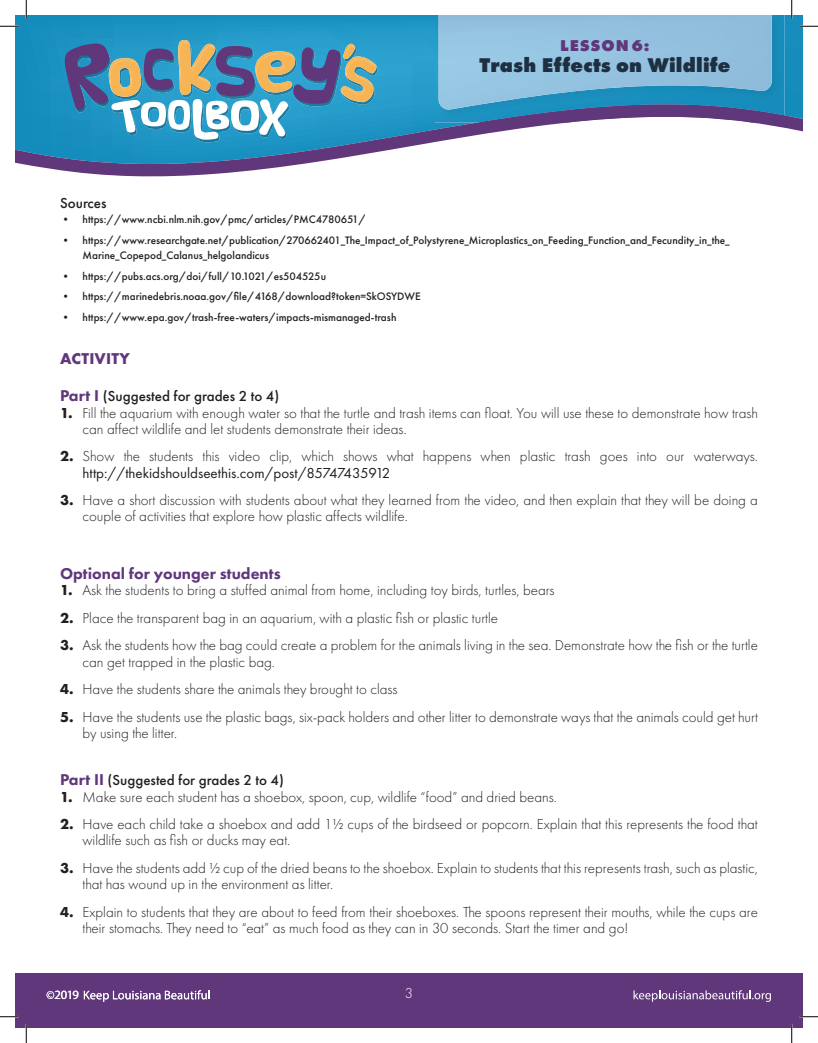
<style>
.page{position:relative;width:818px;height:1043px;background:#fff}
.page>*{position:absolute;margin:0;border:0;box-sizing:border-box;transform-origin:0 0}
.t1{font:800 20.62px "Futura PT";letter-spacing:.01em;color:#1d2f40}
.t2{font:800 16.25px "Futura PT";color:#60377c}
.t3{font:700 16.25px "Futura PT";letter-spacing:.01em;color:#60377c}
.t4{font:800 16.25px "Futura PT";letter-spacing:.06em;color:#60377c}
.t5{font:300 15px/16.2px "Futura PT";color:#231f20}
.t6{font:500 15px "Futura PT";color:#231f20}
.t7{font:300 15px "Futura PT";color:#fff}
.t8{font:12.62px "Myriad Pro";color:#fff}
.t9{font:500 11.25px/15px "Futura PT";color:#231f20}
.s1{font-weight:800;font-size:16.25px;color:#60377c}
.s2{font-weight:700}
.s3{font-weight:400}
</style>
<div class="page">
<svg style="left:15px;top:15px;width:787px;height:89px;background:#1e94c4"></svg>
<svg style="left:15px;top:104px;width:787px;height:73px"></svg>
<img style="left:435px;top:15px;width:349px;height:107px">
<img style="left:478px;top:104px;width:306px;height:18px">
<img style="left:438px;top:15px;width:333px;height:95px">
<div style="left:15px;top:972px;width:787px;height:56px;background:#61377b"></div>
<svg style="left:633px;top:990px;width:138px;height:11px"></svg>
<img style="left:355px;top:67px;width:23px;height:38px">
<img style="left:194px;top:140px;width:25px;height:2px">
<img style="left:178px;top:40px;width:37px;height:3px">
<img style="left:355px;top:56px;width:21px;height:3px">
<img style="left:355px;top:59px;width:21px;height:43px">
<svg style="left:64px;top:43px;width:291px;height:97px;background:#6395b0"></svg>
<svg style="left:47px;top:991px;width:7px;height:7px"></svg>
<svg style="left:84px;top:990px;width:125px;height:11px"></svg>
<svg style="left:0;top:25px;width:19px;height:2px"></svg>
<svg style="left:799px;top:25px;width:19px;height:2px"></svg>
<svg style="left:0;top:1016px;width:19px;height:1px"></svg>
<svg style="left:799px;top:1015px;width:19px;height:2px"></svg>
<svg style="left:25px;top:0;width:2px;height:19px"></svg>
<svg style="left:25px;top:1024px;width:2px;height:18px"></svg>
<svg style="left:790px;top:0;width:2px;height:19px"></svg>
<svg style="left:791px;top:1024px;width:1px;height:18px"></svg>
<p class="t4" style="left:560px;top:36px;width:91px">LESSON 6:</p>
<h1 class="t1" style="left:479px;top:52px;width:253px">Trash Effects on Wildlife</h1>
<p class="t6" style="left:60px;top:194px;width:48px">Sources</p>
<p class="t9" style="left:60px;top:212px;width:308px">• https://www.ncbi.nlm.nih.gov/pmc/articles/PMC4780651/</p>
<p class="t9" style="left:82px;top:233px;width:648px;text-indent:-22px">• https://www.researchgate.net/publication/270662401_The_Impact_of_Polystyrene_Microplastics_on_Feeding_Function_and_Fecundity_in_the_<br>Marine_Copepod_Calanus_helgolandicus</p>
<p class="t9" style="left:60px;top:268px;width:267px">• https://pubs.acs.org/doi/full/10.1021/es504525u</p>
<p class="t9" style="left:60px;top:289px;width:362px">• https://marinedebris.noaa.gov/file/4168/download?token=SkOSYDWE</p>
<p class="t9" style="left:60px;top:309px;width:338px">• https://www.epa.gov/trash-free-waters/impacts-mismanaged-trash</p>
<p class="t3" style="left:60px;top:348px;width:71px">ACTIVITY</p>
<p class="t6" style="left:60px;top:387px;width:221px"><span class="s1">Part I</span> (Suggested for grades 2 to 4)</p>
<p class="t5" style="left:82px;top:405px;width:677px;text-indent:-22px"><span class="s2">1.</span> Fill the aquarium with enough water so that the turtle and trash items can float. You will use these to demonstrate how trash can affect wildlife and let students demonstrate their ideas.</p>
<p class="t5" style="left:82px;top:448px;width:676px;text-indent:-22px"><span class="s2">2.</span> Show the students this video clip, which shows what happens when plastic trash goes into our waterways. <span class="s3">http://thekidshouldseethis.com/post/85747435912</span></p>
<p class="t5" style="left:82px;top:492px;width:676px;text-indent:-22px"><span class="s2">3.</span> Have a short discussion with students about what they learned from the video, and then explain that they will be doing a couple of activities that explore how plastic affects wildlife.</p>
<p class="t2" style="left:60px;top:563px;width:222px">Optional for younger students</p>
<p class="t5" style="left:60px;top:582px;width:496px"><span class="s2">1.</span> Ask the students to bring a stuffed animal from home, including toy birds, turtles, bears</p>
<p class="t5" style="left:60px;top:610px;width:439px"><span class="s2">2.</span> Place the transparent bag in an aquarium, with a plastic fish or plastic turtle</p>
<p class="t5" style="left:82px;top:637px;width:677px;text-indent:-22px"><span class="s2">3.</span> Ask the students how the bag could create a problem for the animals living in the sea. Demonstrate how the fish or the turtle can get trapped in the plastic bag.</p>
<p class="t5" style="left:60px;top:681px;width:339px"><span class="s2">4.</span> Have the students share the animals they brought to class</p>
<p class="t5" style="left:82px;top:708px;width:677px;text-indent:-22px"><span class="s2">5.</span> Have the students use the plastic bags, six-pack holders and other litter to demonstrate ways that the animals could get hurt by using the litter.</p>
<p class="t6" style="left:60px;top:771px;width:225px"><span class="s1">Part II</span> (Suggested for grades 2 to 4)</p>
<p class="t5" style="left:60px;top:788px;width:498px"><span class="s2">1.</span> Make sure each student has a shoebox, spoon, cup, wildlife “food” and dried beans.</p>
<p class="t5" style="left:82px;top:816px;width:676px;text-indent:-22px"><span class="s2">2.</span> Have each child take a shoebox and add 1½ cups of the birdseed or popcorn. Explain that this represents the food that wildlife such as fish or ducks may eat.</p>
<p class="t5" style="left:82px;top:859px;width:676px;text-indent:-22px"><span class="s2">3.</span> Have the students add ½ cup of the dried beans to the shoebox. Explain to students that this represents trash, such as plastic, that has wound up in the environment as litter.</p>
<p class="t5" style="left:82px;top:903px;width:676px;text-indent:-22px"><span class="s2">4.</span> Explain to students that they are about to feed from their shoeboxes. The spoons represent their mouths, while the cups are their stomachs. They need to “eat” as much food as they can in 30 seconds. Start the timer and go!</p>
<p class="t8" style="left:54px;top:987px;width:26px">2019</p>
<p class="t7" style="left:405px;top:984px;width:10px">3</p>
</div>
